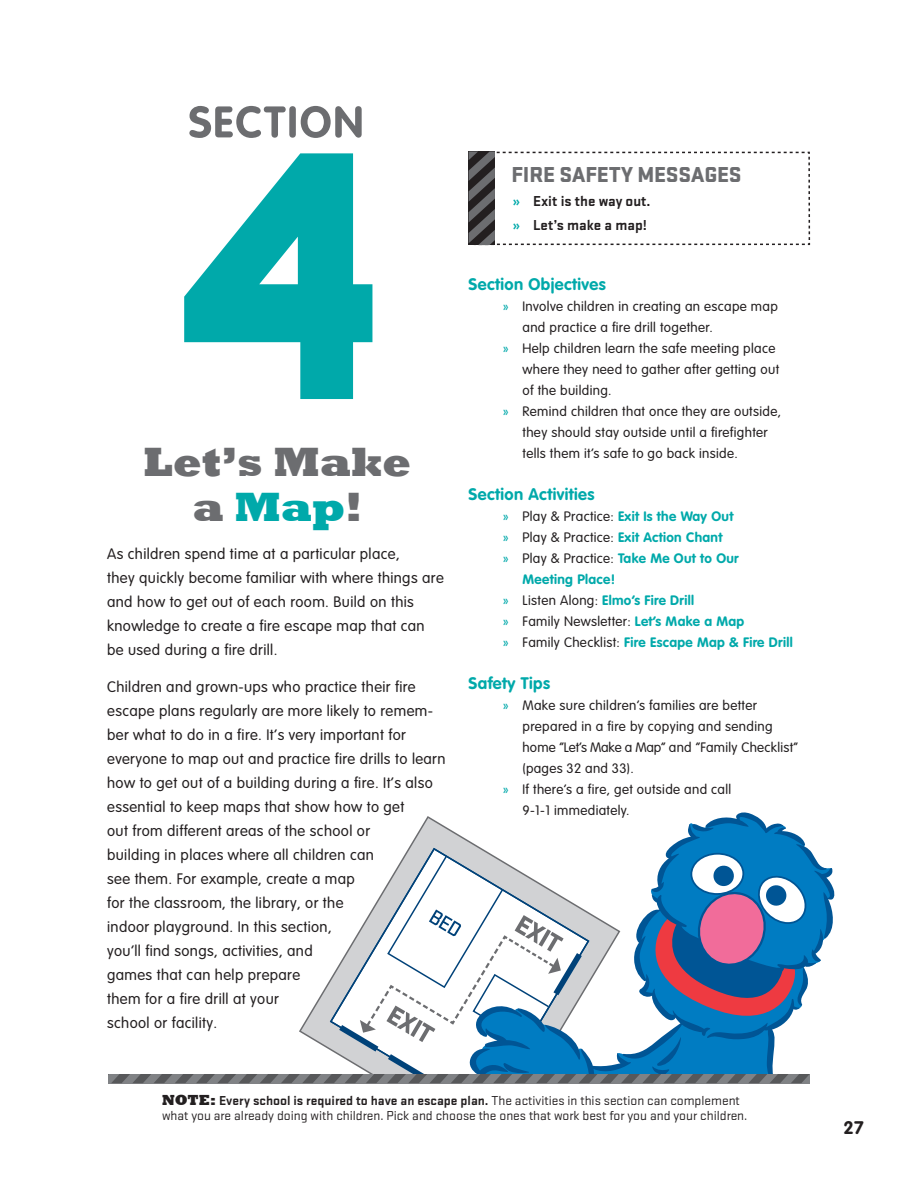
<style>
.page{position:relative;width:918px;height:1188px;background:#fff}
.page>*{position:absolute;margin:0;border:0;box-sizing:border-box;transform-origin:0 0}
.t1{font:800 42px/45px "Rockwell";color:#6c6d70;text-align:center}
.t2{font:900 22.5px "Stratum No 1";letter-spacing:-.01em;color:#6c6d70}
.t3{font:700 18px "VAG Rounded";color:#231f20}
.t4{font:700 16.5px "VAG Rounded";letter-spacing:.025em;color:#00a9aa}
.t5{font:300 15px/24px "VAG Rounded";letter-spacing:.025em;color:#231f20}
.t6{font:700 15px/23.5px "Stratum No 1";color:#231f20}
.t7{font:300 13.5px "VAG Rounded";letter-spacing:.025em;color:#231f20}
.t8{font:13.5px/15px "Stratum No 1";color:#231f20}
.t9{font:700 13.5px "VAG Rounded";letter-spacing:.025em;color:#00a9aa}
.s1{color:#00a9aa}
.s2{font-weight:300}
.s3{font-weight:300;color:#231f20}
.s4{font-weight:700;color:#00a9aa}
.s5{font-family:"Rockwell";font-weight:800;font-size:15px}
.s6{font-weight:700}
</style>
<div class="page">
<svg style="left:184px;top:153px;width:188px;height:246px;fill:#00a9aa"></svg>
<svg style="left:189px;top:106px;width:97px;height:32px"></svg>
<div style="left:289px;top:106px;width:7px;height:32px;background:#6c6d70;border-radius:3px"></div>
<svg style="left:301px;top:106px;width:61px;height:32px"></svg>
<svg style="left:469px;top:151px;width:342px;height:95px"></svg>
<svg style="left:108px;top:812px;width:727px;height:271px"></svg>
<h1 class="t1" style="left:143px;top:439px;width:269px">Let’s Make a <span class="s1">Map</span>!</h1>
<p class="t5" style="left:107px;top:541px;width:338px">As children spend time at a particular place,<br>they quickly become familiar with where things are and how to get out of each room. Build on this knowledge to create a fire escape map that can be used during a fire drill.</p>
<p class="t5" style="left:107px;top:675px;width:340px">Children and grown-ups who practice their fire escape plans regularly are more likely to remem&shy;ber what to do in a fire. It’s very important for everyone to map out and practice fire drills to learn how to get out of a building during a fire. It’s also essential to keep maps that show how to get<br>out from different areas of the school or<br>building in places where all children can<br>see them. For example, create a map<br>for the classroom, the library, or the<br>indoor playground. In this section,<br>you’ll find songs, activities, and<br>games that can help prepare<br>them for a fire drill at your<br>school or facility.</p>
<h2 class="t2" style="left:512px;top:162px;width:231px">FIRE SAFETY MESSAGES</h2>
<p class="t6" style="left:512px;top:190px;width:140px"><span class="s1">»</span> Exit is the way out. <span class="s1">»</span> Let’s make a map!</p>
<p class="t4" style="left:469px;top:274px;width:139px">Section Objectives</p>
<p class="t7" style="left:503px;top:298px;width:276px"><span class="s1">»</span> Involve children in creating an escape map</p>
<p class="t7" style="left:523px;top:319px;width:192px">and practice a fire drill together.</p>
<p class="t7" style="left:503px;top:340px;width:274px"><span class="s1">»</span> Help children learn the safe meeting place</p>
<p class="t7" style="left:523px;top:361px;width:258px">where they need to gather after getting out</p>
<p class="t7" style="left:523px;top:382px;width:91px">of the building.</p>
<p class="t7" style="left:503px;top:403px;width:280px"><span class="s1">»</span> Remind children that once they are outside,</p>
<p class="t7" style="left:523px;top:424px;width:247px">they should stay outside until a firefighter</p>
<p class="t7" style="left:523px;top:445px;width:217px">tells them it’s safe to go back inside.</p>
<p class="t4" style="left:469px;top:484px;width:127px">Section Activities</p>
<p class="t9" style="left:503px;top:508px;width:232px"><span class="s2">»</span> <span class="s3">Play &amp; Practice:</span> Exit Is the Way Out</p>
<p class="t9" style="left:503px;top:529px;width:221px"><span class="s2">»</span> <span class="s3">Play &amp; Practice:</span> Exit Action Chant</p>
<p class="t7" style="left:503px;top:550px;width:237px"><span class="s1">»</span> Play &amp; Practice: <span class="s4">Take Me Out to Our</span></p>
<p class="t9" style="left:523px;top:571px;width:94px">Meeting Place!</p>
<p class="t9" style="left:503px;top:592px;width:193px"><span class="s2">»</span> <span class="s3">Listen Along:</span> Elmo’s Fire Drill</p>
<p class="t7" style="left:503px;top:613px;width:243px"><span class="s1">»</span> Family Newsletter: <span class="s4">Let’s Make a Map</span></p>
<p class="t9" style="left:503px;top:634px;width:291px"><span class="s2">»</span> <span class="s3">Family Checklist:</span> Fire Escape Map &amp; Fire Drill</p>
<p class="t4" style="left:469px;top:673px;width:83px">Safety Tips</p>
<p class="t7" style="left:503px;top:697px;width:256px"><span class="s1">»</span> Make sure children’s families are better</p>
<p class="t7" style="left:523px;top:718px;width:252px">prepared in a fire by copying and sending</p>
<p class="t7" style="left:523px;top:739px;width:277px">home “Let’s Make a Map” and “Family Checklist”</p>
<p class="t7" style="left:523px;top:760px;width:113px">(pages 32 and 33).</p>
<p class="t7" style="left:503px;top:781px;width:230px"><span class="s1">»</span> If there’s a fire, get outside and call</p>
<p class="t7" style="left:523px;top:802px;width:109px">9-1-1 immediately.</p>
<p class="t8" style="left:162px;top:1093px;width:587px"><span class="s5">NOTE:</span> <span class="s6">Every school is required to have an escape plan.</span> The activities in this section can complement what you are already doing with children. Pick and choose the ones that work best for you and your children.</p>
<p class="t3" style="left:844px;top:1117px;width:22px">27</p>
</div>
